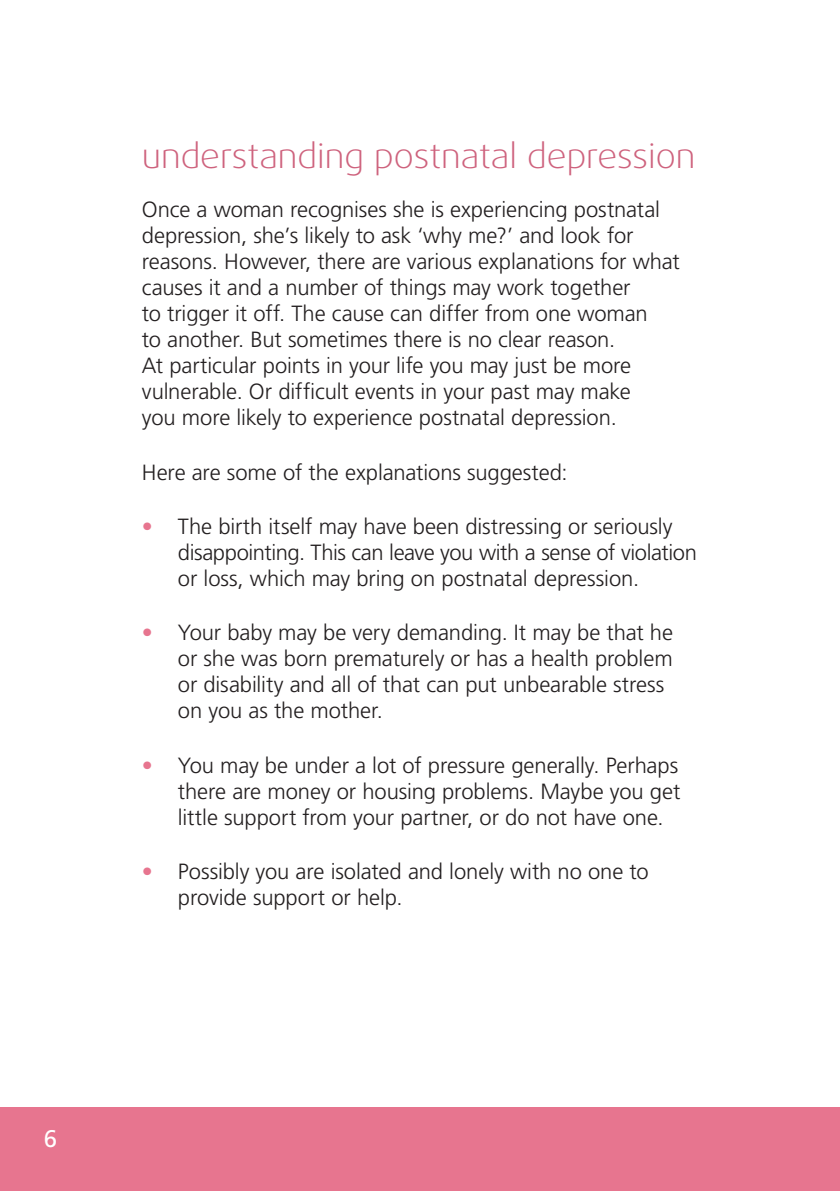
<style>
.page{position:relative;width:840px;height:1191px;background:#fff}
.page>*{position:absolute;margin:0;border:0;box-sizing:border-box;transform-origin:0 0}
.Heading1{font:300 expanded 34px "Dax OT";color:#ce627d}
.t1{font:24px "Frutiger LT Std";color:#fff}
.body_text_1{font:300 22px/26px "Frutiger LT Std";letter-spacing:-.005em;color:#231f20}
.s1{color:#e7758f}
</style>
<div class="page">
<div style="left:0;top:1107px;width:839px;height:84px;background:#e7758f"></div>
<h1 class="Heading1" style="left:142px;top:135px;width:554px">understanding postnatal depression</h1>
<p class="body_text_1" style="left:142px;top:197px;width:539px">Once a woman recognises she is experiencing postnatal depression, she’s likely to ask ‘why me?’ and look for reasons. However, there are various explanations for what causes it and a number of things may work together<br>to trigger it off. The cause can differ from one woman<br>to another. But sometimes there is no clear reason.<br>At particular points in your life you may just be more vulnerable. Or difficult events in your past may make<br>you more likely to experience postnatal depression.</p>
<p class="body_text_1" style="left:142px;top:459px;width:427px">Here are some of the explanations suggested:</p>
<p class="body_text_1" style="left:178px;top:514px;width:520px;text-indent:-36px"><span class="s1">•</span> The birth itself may have been distressing or seriously disappointing. This can leave you with a sense of violation or loss, which may bring on postnatal depression.</p>
<p class="body_text_1" style="left:178px;top:620px;width:496px;text-indent:-36px"><span class="s1">•</span> Your baby may be very demanding. It may be that he or she was born prematurely or has a health problem or disability and all of that can put unbearable stress on you as the mother.</p>
<p class="body_text_1" style="left:178px;top:752px;width:503px;text-align:justify;text-indent:-36px"><span class="s1">•</span> You may be under a lot of pressure generally. Perhaps there are money or housing problems. Maybe you get little support from your partner, or do not have one.</p>
<p class="body_text_1" style="left:178px;top:859px;width:472px;text-indent:-36px"><span class="s1">•</span> Possibly you are isolated and lonely with no one to provide support or help.</p>
<p class="t1" style="left:44px;top:1124px;width:15px">6</p>
</div>
